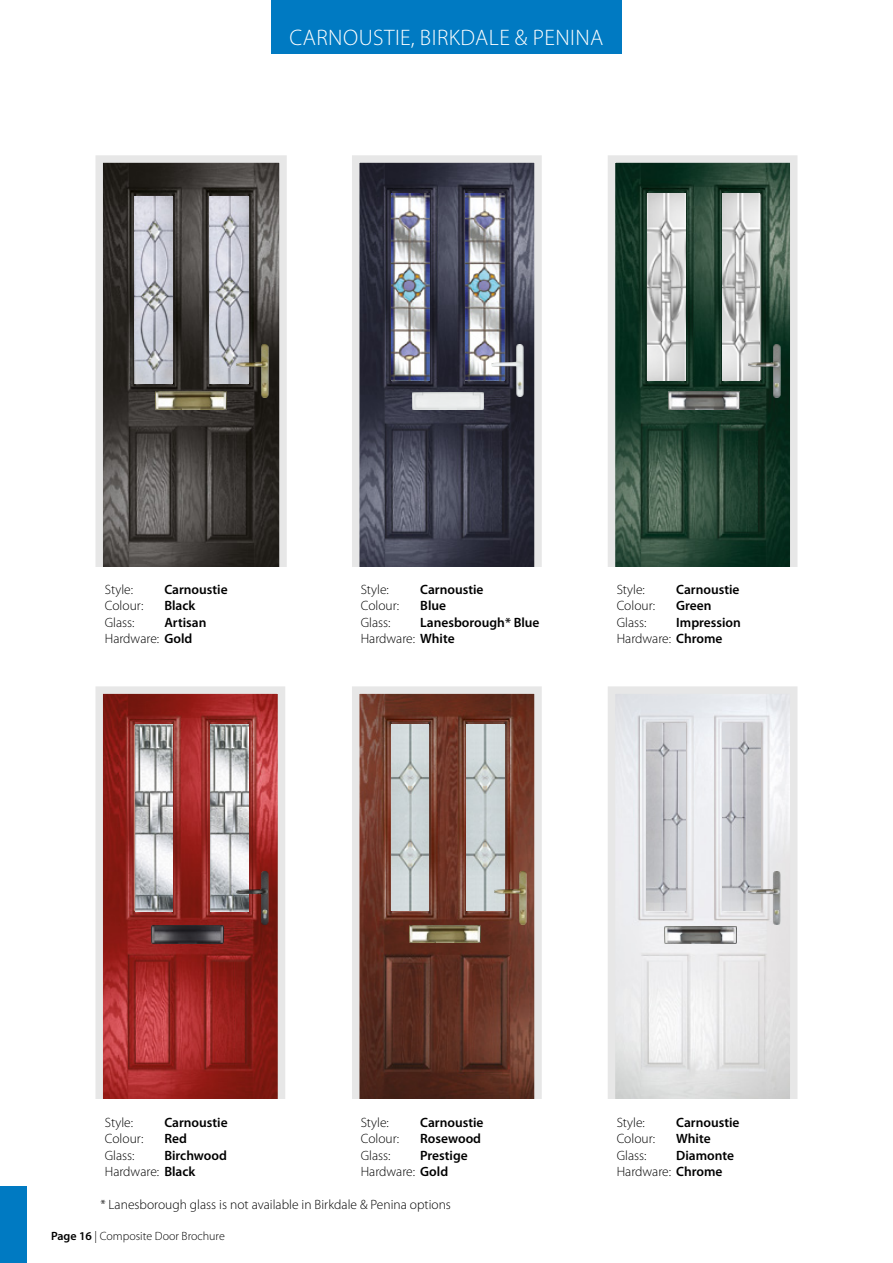
<style>
.page{position:relative;width:893px;height:1263px;background:#fff}
.page>*{position:absolute;margin:0;border:0;box-sizing:border-box;transform-origin:0 0}
.t1{font:300 22.5px "Myriad Pro";letter-spacing:.02em;color:#fff}
.t2{font:600 13.5px/16.2px "Myriad Pro";color:#000}
.t3{font:300 13.5px "Myriad Pro";color:#000}
.t4{font:300 12px "Myriad Pro";color:#000}
.s1{font-weight:300}
.s2{font-weight:600}
</style>
<div class="page">
<div style="left:271px;top:0;width:350px;height:53px;background:#007ac2"></div>
<svg style="left:95px;top:155px;width:192px;height:412px;background:#53504d"></svg>
<svg style="left:352px;top:155px;width:190px;height:412px;background:#50515e"></svg>
<svg style="left:608px;top:155px;width:190px;height:412px;background:#3d594b"></svg>
<svg style="left:95px;top:686px;width:190px;height:413px;background:#a43f3c"></svg>
<svg style="left:352px;top:686px;width:190px;height:413px;background:#764a3e"></svg>
<svg style="left:608px;top:686px;width:190px;height:413px"></svg>
<img style="left:134px;top:196px;width:39px;height:188px">
<img style="left:210px;top:196px;width:38px;height:188px">
<img style="left:391px;top:193px;width:38px;height:187px">
<img style="left:466px;top:193px;width:38px;height:187px">
<img style="left:391px;top:725px;width:38px;height:186px">
<img style="left:466px;top:725px;width:38px;height:186px">
<img style="left:648px;top:193px;width:37px;height:187px">
<img style="left:722px;top:193px;width:38px;height:187px">
<img style="left:135px;top:724px;width:38px;height:187px">
<img style="left:210px;top:724px;width:38px;height:187px">
<img style="left:647px;top:724px;width:38px;height:187px">
<img style="left:723px;top:724px;width:38px;height:187px">
<img style="left:237px;top:345px;width:32px;height:52px">
<img style="left:748px;top:345px;width:32px;height:52px">
<img style="left:748px;top:872px;width:32px;height:52px">
<img style="left:237px;top:872px;width:32px;height:52px">
<img style="left:155px;top:392px;width:72px;height:17px">
<img style="left:668px;top:392px;width:72px;height:17px">
<img style="left:665px;top:926px;width:71px;height:18px">
<img style="left:152px;top:925px;width:72px;height:18px">
<img style="left:494px;top:872px;width:32px;height:52px">
<img style="left:409px;top:925px;width:72px;height:18px">
<img style="left:412px;top:392px;width:72px;height:18px">
<img style="left:491px;top:345px;width:32px;height:52px">
<div style="left:0;top:1186px;width:26px;height:77px;background:#007ac2"></div>
<h1 class="t1" style="left:290px;top:24px;width:315px">CARNOUSTIE, BIRKDALE &amp; PENINA</h1>
<p class="t3" style="left:105px;top:581px;width:30px">Style:</p>
<p class="t2" style="left:164px;top:581px;width:65px">Carnoustie</p>
<p class="t3" style="left:105px;top:598px;width:40px">Colour:</p>
<p class="t2" style="left:164px;top:597px;width:33px">Black</p>
<p class="t3" style="left:105px;top:614px;width:31px">Glass:</p>
<p class="t2" style="left:105px;top:613px;width:103px;text-indent:60px">Artisan<br><span class="s1">Hardware:</span> Gold</p>
<p class="t3" style="left:361px;top:581px;width:30px">Style:</p>
<p class="t2" style="left:420px;top:581px;width:65px">Carnoustie</p>
<p class="t3" style="left:361px;top:598px;width:40px">Colour:</p>
<p class="t2" style="left:420px;top:597px;width:27px">Blue</p>
<p class="t3" style="left:361px;top:614px;width:31px">Glass:</p>
<p class="t2" style="left:361px;top:613px;width:180px;text-indent:60px">Lanesborough* Blue<br><span class="s1">Hardware:</span> White</p>
<p class="t3" style="left:617px;top:581px;width:30px">Style:</p>
<p class="t2" style="left:676px;top:581px;width:65px">Carnoustie</p>
<p class="t3" style="left:617px;top:598px;width:40px">Colour:</p>
<p class="t2" style="left:676px;top:597px;width:37px">Green</p>
<p class="t3" style="left:617px;top:614px;width:31px">Glass:</p>
<p class="t2" style="left:617px;top:613px;width:126px;text-indent:60px">Impression<br><span class="s1">Hardware:</span> Chrome</p>
<p class="t3" style="left:105px;top:1114px;width:30px">Style:</p>
<p class="t2" style="left:164px;top:1114px;width:65px">Carnoustie</p>
<p class="t3" style="left:105px;top:1131px;width:40px">Colour:</p>
<p class="t2" style="left:164px;top:1130px;width:24px">Red</p>
<p class="t3" style="left:105px;top:1147px;width:31px">Glass:</p>
<p class="t2" style="left:105px;top:1146px;width:124px;text-indent:60px">Birchwood<br><span class="s1">Hardware:</span> Black</p>
<p class="t3" style="left:361px;top:1114px;width:30px">Style:</p>
<p class="t2" style="left:420px;top:1114px;width:65px">Carnoustie</p>
<p class="t3" style="left:361px;top:1131px;width:40px">Colour:</p>
<p class="t2" style="left:420px;top:1130px;width:62px">Rosewood</p>
<p class="t3" style="left:361px;top:1147px;width:31px">Glass:</p>
<p class="t2" style="left:361px;top:1146px;width:109px;text-indent:60px">Prestige<br><span class="s1">Hardware:</span> Gold</p>
<p class="t3" style="left:100px;top:1197px;width:352px">* Lanesborough glass is not available in Birkdale &amp; Penina options</p>
<p class="t4" style="left:51px;top:1229px;width:175px"><span class="s2">Page 16</span> | Composite Door Brochure</p>
<p class="t3" style="left:617px;top:1114px;width:30px">Style:</p>
<p class="t2" style="left:676px;top:1114px;width:65px">Carnoustie</p>
<p class="t3" style="left:617px;top:1131px;width:40px">Colour:</p>
<p class="t2" style="left:676px;top:1130px;width:36px">White</p>
<p class="t3" style="left:617px;top:1147px;width:31px">Glass:</p>
<p class="t2" style="left:617px;top:1146px;width:119px;text-indent:60px">Diamonte<br><span class="s1">Hardware:</span> Chrome</p>
</div>
